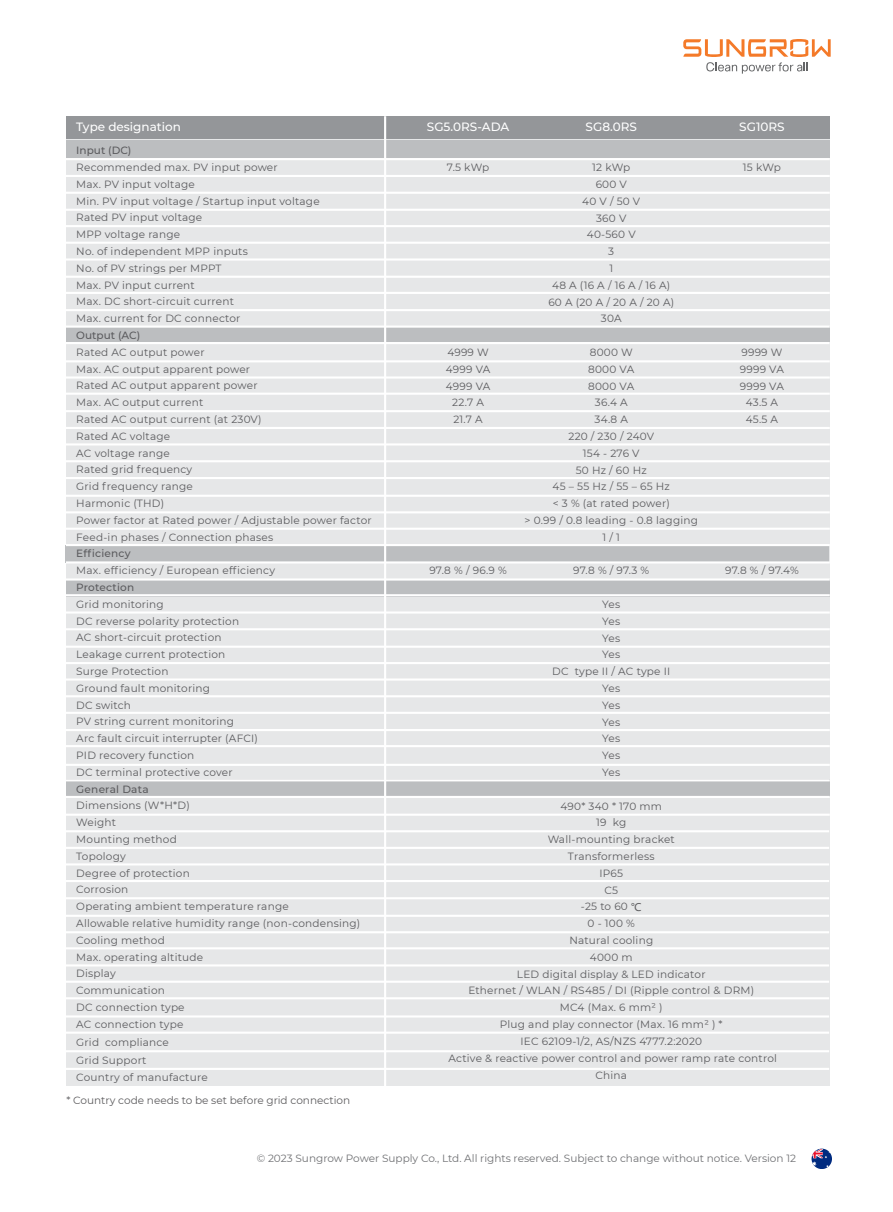
<style>
.page{position:relative;width:893px;height:1212px;background:#fff}
.page>*{position:absolute;margin:0;border:0;box-sizing:border-box;transform-origin:0 0}
.t1{font:500 12px "Montserrat";color:#fff}
.t2{font:10.5px/16.8px "Montserrat";letter-spacing:.02em;color:#5b5b5e;text-align:center}
.t3{font:10.5px "Montserrat";color:#6f7073}
.t4{font:10.5px "Montserrat";color:#5d5c5e}
.t5{font:500 10.5px "Montserrat";letter-spacing:.02em;color:#5b5b5e}
.t6{font:500 10.5px "Montserrat";color:#5b5b5e}
.s1{font-family:"Microsoft Ya Hei"}
</style>
<div class="page">
<svg style="left:811px;top:1149px;width:21px;height:20px"></svg>
<svg style="left:811px;top:1149px;width:20px;height:18px"></svg>
<svg style="left:683px;top:39px;width:148px;height:35px"></svg>
<div style="left:66px;top:116px;width:763px;height:970px;background:#e6e7e8"></div>
<div style="left:66px;top:116px;width:763px;height:22px;background:#949699"></div>
<div style="left:66px;top:141px;width:763px;height:17px;background:#bcbec0"></div>
<div style="left:66px;top:326px;width:763px;height:18px;background:#bcbec0"></div>
<div style="left:66px;top:579px;width:763px;height:17px;background:#bcbec0"></div>
<div style="left:66px;top:779px;width:763px;height:18px;background:#bcbec0"></div>
<div style="left:66px;top:545px;width:763px;height:18px;background:#bcbec0"></div>
<hr style="left:66px;top:158px;width:764px;height:2px;background:#fff">
<hr style="left:66px;top:175px;width:764px;height:2px;background:#fff">
<hr style="left:66px;top:192px;width:764px;height:2px;background:#fff">
<hr style="left:66px;top:209px;width:764px;height:2px;background:#fff">
<hr style="left:66px;top:225px;width:764px;height:2px;background:#fff">
<hr style="left:66px;top:242px;width:764px;height:2px;background:#fff">
<hr style="left:66px;top:258px;width:764px;height:3px;background:#fff">
<hr style="left:66px;top:276px;width:764px;height:2px;background:#fff">
<hr style="left:66px;top:292px;width:764px;height:2px;background:#fff">
<hr style="left:66px;top:309px;width:764px;height:2px;background:#fff">
<hr style="left:66px;top:325px;width:764px;height:3px;background:#fff">
<hr style="left:66px;top:342px;width:764px;height:2px;background:#fff">
<hr style="left:66px;top:360px;width:764px;height:2px;background:#fff">
<hr style="left:66px;top:376px;width:764px;height:3px;background:#fff">
<hr style="left:66px;top:393px;width:764px;height:2px;background:#fff">
<hr style="left:66px;top:410px;width:764px;height:2px;background:#fff">
<hr style="left:66px;top:427px;width:764px;height:2px;background:#fff">
<hr style="left:66px;top:443px;width:764px;height:2px;background:#fff">
<hr style="left:66px;top:460px;width:764px;height:2px;background:#fff">
<hr style="left:66px;top:477px;width:763px;height:2px;background:#fff">
<hr style="left:66px;top:495px;width:763px;height:2px;background:#fff">
<hr style="left:66px;top:544px;width:764px;height:2px;background:#fff">
<hr style="left:66px;top:528px;width:764px;height:2px;background:#fff">
<hr style="left:66px;top:511px;width:764px;height:2px;background:#fff">
<hr style="left:66px;top:561px;width:764px;height:2px;background:#fff">
<hr style="left:66px;top:578px;width:764px;height:2px;background:#fff">
<hr style="left:66px;top:594px;width:764px;height:2px;background:#fff">
<hr style="left:66px;top:662px;width:764px;height:2px;background:#fff">
<hr style="left:66px;top:646px;width:764px;height:2px;background:#fff">
<hr style="left:66px;top:712px;width:764px;height:2px;background:#fff">
<hr style="left:66px;top:729px;width:764px;height:2px;background:#fff">
<hr style="left:66px;top:745px;width:764px;height:2px;background:#fff">
<hr style="left:66px;top:764px;width:764px;height:2px;background:#fff">
<hr style="left:66px;top:678px;width:764px;height:2px;background:#fff">
<hr style="left:66px;top:611px;width:764px;height:2px;background:#fff">
<hr style="left:66px;top:695px;width:764px;height:2px;background:#fff">
<hr style="left:66px;top:628px;width:764px;height:2px;background:#fff">
<hr style="left:66px;top:779px;width:764px;height:2px;background:#fff">
<hr style="left:66px;top:796px;width:764px;height:2px;background:#fff">
<hr style="left:66px;top:814px;width:764px;height:2px;background:#fff">
<hr style="left:65px;top:830px;width:764px;height:2px;background:#fff">
<hr style="left:65px;top:847px;width:764px;height:2px;background:#fff">
<hr style="left:65px;top:863px;width:764px;height:2px;background:#fff">
<hr style="left:65px;top:880px;width:764px;height:2px;background:#fff">
<hr style="left:65px;top:897px;width:764px;height:2px;background:#fff">
<hr style="left:65px;top:915px;width:764px;height:2px;background:#fff">
<hr style="left:65px;top:931px;width:764px;height:2px;background:#fff">
<hr style="left:65px;top:947px;width:764px;height:2px;background:#fff">
<hr style="left:65px;top:964px;width:764px;height:2px;background:#fff">
<hr style="left:65px;top:980px;width:764px;height:3px;background:#fff">
<hr style="left:65px;top:997px;width:764px;height:2px;background:#fff">
<hr style="left:65px;top:1015px;width:764px;height:2px;background:#fff">
<hr style="left:65px;top:1031px;width:764px;height:3px;background:#fff">
<hr style="left:65px;top:1050px;width:764px;height:2px;background:#fff">
<hr style="left:65px;top:1068px;width:764px;height:2px;background:#fff">
<hr style="left:384px;top:116px;width:2px;height:1008px;background:#fff">
<p class="t1" style="left:76px;top:121px;width:106px">Type designation</p>
<p class="t5" style="left:76px;top:145px;width:57px">Input (DC)</p>
<p class="t2" style="left:76px;top:159px;width:245px;text-align:left">Recommended max. PV input power<br>Max. PV input voltage<br>Min. PV input voltage / Startup input voltage<br>Rated PV input voltage<br>MPP voltage range<br>No. of independent MPP inputs<br>No. of PV strings per MPPT<br>Max. PV input current<br>Max. DC short-circuit current<br>Max. current for DC connector</p>
<p class="t6" style="left:76px;top:330px;width:65px">Output (AC)</p>
<p class="t2" style="left:76px;top:344px;width:297px;text-align:left">Rated AC output power<br>Max. AC output apparent power<br>Rated AC output apparent power<br>Max. AC output current<br>Rated AC output current (at 230V)<br>Rated AC voltage<br>AC voltage range<br>Rated grid frequency<br>Grid frequency range<br>Harmonic (THD)<br>Power factor at Rated power / Adjustable power factor<br>Feed-in phases / Connection phases</p>
<p class="t5" style="left:76px;top:546px;width:56px">Ef昀椀ciency</p>
<p class="t2" style="left:76px;top:562px;width:200px">Max. ef昀椀ciency / European ef昀椀ciency</p>
<p class="t5" style="left:76px;top:580px;width:59px">Protection</p>
<p class="t2" style="left:76px;top:596px;width:183px;text-align:left">Grid monitoring<br>DC reverse polarity protection<br>AC short-circuit protection<br>Leakage current protection<br>Surge Protection<br>Ground fault monitoring<br>DC switch<br>PV string current monitoring<br>Arc fault circuit interrupter (AFCI)<br>PID recovery function<br>DC terminal protective cover</p>
<p class="t5" style="left:76px;top:784px;width:74px">General Data</p>
<p class="t2" style="left:76px;top:798px;width:285px;text-align:left">Dimensions (W*H*D)<br>Weight<br>Mounting method<br>Topology<br>Degree of protection<br>Corrosion<br>Operating ambient temperature range<br>Allowable relative humidity range (non-condensing)<br>Cooling method<br>Max. operating altitude<br>Display<br>Communication<br>DC connection type<br>AC connection type<br>Grid compliance</p>
<p class="t2" style="left:76px;top:1053px;width:133px;text-align:left">Grid Support<br>Country of manufacture</p>
<p class="t4" style="left:66px;top:1095px;width:285px">* Country code needs to be set before grid connection</p>
<p class="t1" style="left:427px;top:121px;width:84px">SG5.0RS-ADA</p>
<p class="t1" style="left:586px;top:121px;width:53px">SG8.0RS</p>
<p class="t1" style="left:739px;top:121px;width:47px">SG10RS</p>
<p class="t2" style="left:447px;top:159px;width:44px">7.5 kWp</p>
<p class="t2" style="left:743px;top:159px;width:40px">15 kWp</p>
<p class="t2" style="left:548px;top:159px;width:127px">12 kWp<br>600 V<br>40 V / 50 V<br>360 V<br>40-560 V<br>3<br>1<br>48 A (16 A / 16 A / 16 A)<br>60 A (20 A / 20 A / 20 A)<br>30A</p>
<p class="t2" style="left:525px;top:344px;width:175px">8000 W<br>8000 VA<br>8000 VA<br>36.4 A<br>34.8 A<br>220 / 230 / 240V<br>154 - 276 V<br>50 Hz / 60 Hz<br>45 – 55 Hz / 55 – 65 Hz<br>&lt; 3 % (at rated power)<br>&gt; 0.99 / 0.8 leading - 0.8 lagging<br>1 / 1</p>
<p class="t2" style="left:573px;top:563px;width:78px">97.8 % / 97.3 %</p>
<p class="t2" style="left:552px;top:596px;width:120px">Yes<br>Yes<br>Yes<br>Yes<br>DC type II / AC type II<br>Yes<br>Yes<br>Yes<br>Yes<br>Yes<br>Yes</p>
<p class="t2" style="left:449px;top:798px;width:330px">490* 340 * 170 mm<br>19 kg<br>Wall-mounting bracket<br>Transformerless<br>IP65<br>C5<br>-25 to 60 <span class="s1">℃<br></span>0 - 100 %<br>Natural cooling<br>4000 m<br>LED digital display &amp; LED indicator<br>Ethernet / WLAN / RS485 / DI (Ripple control &amp; DRM)<br>MC4 (Max. 6 mm² )<br>Plug and play connector (Max. 16 mm² ) *<br>IEC 62109-1/2, AS/NZS 4777.2:2020<br>Active &amp; reactive power control and power ramp rate control<br>China</p>
<p class="t2" style="left:446px;top:344px;width:46px">4999 W<br>4999 VA<br>4999 VA<br>22.7 A<br>21.7 A</p>
<p class="t2" style="left:740px;top:344px;width:46px">9999 W<br>9999 VA<br>9999 VA<br>43.5 A<br>45.5 A</p>
<p class="t2" style="left:429px;top:563px;width:79px">97.8 % / 96.9 %</p>
<p class="t2" style="left:725px;top:563px;width:75px">97.8 % / 97.4%</p>
<p class="t3" style="left:257px;top:1154px;width:541px">© 2023 Sungrow Power Supply Co., Ltd. All rights reserved. Subject to change without notice. Version 12</p>
</div>
